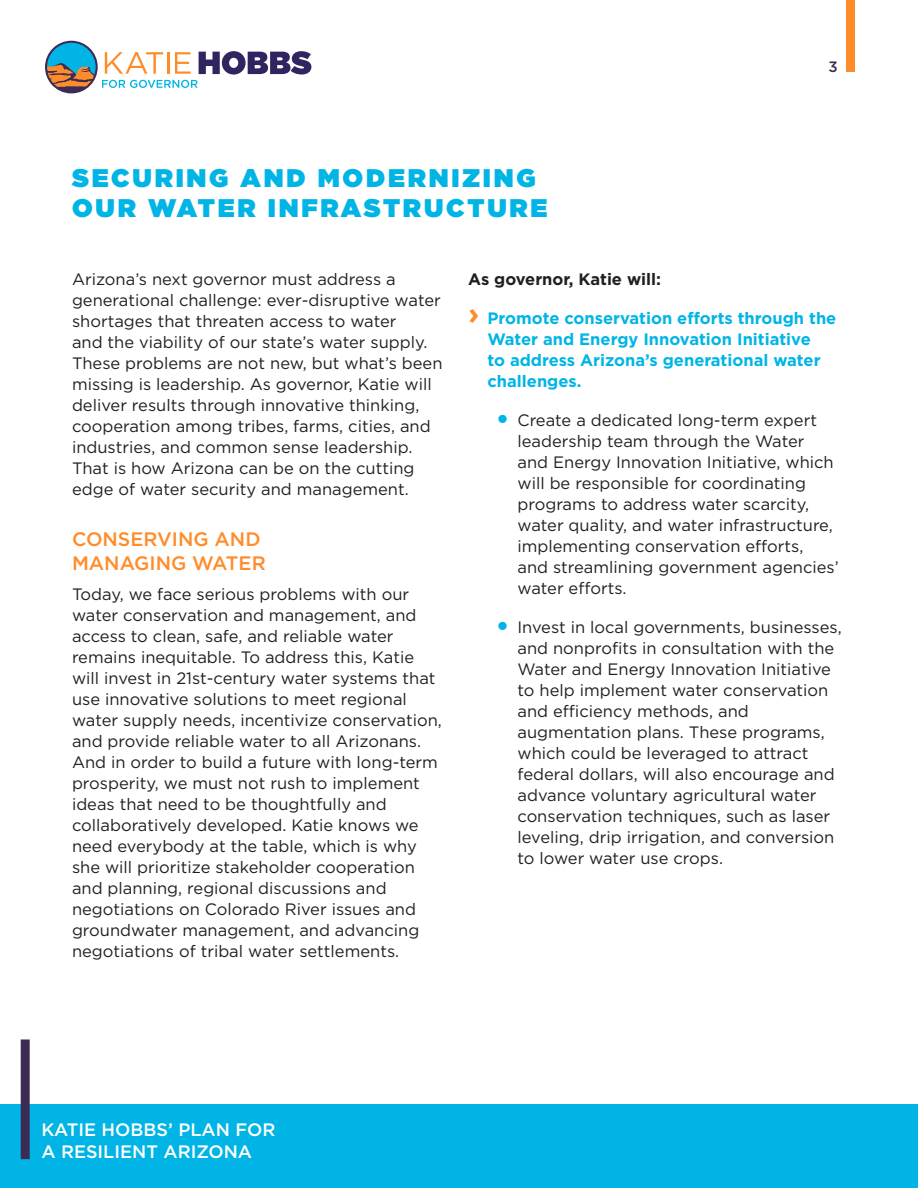
<style>
.page{position:relative;width:918px;height:1188px;background:#fff}
.page>*{position:absolute;margin:0;border:0;box-sizing:border-box;transform-origin:0 0}
.head{font:900 25.5px/30.6px "Gotham";letter-spacing:.11em;color:#00b5e6}
.sub{font:500 19.5px/24px "Gotham";color:#ff8c2b}
.t1{font:500 18px/21.6px "Gotham";color:#fff}
.bod{font:16.5px/21px "Gotham";color:#231f20}
.t2{font:700 16.5px/21px "Gotham";color:#00b5e6}
.bod-2{font:700 16.5px "Gotham";color:#231f20}
.t3{font:500 15px "Gotham";color:#3b2b55}
.s1{font-size:30px;color:#ff8c2b}
.s2{font-size:31.5px;color:#00b5e6}
</style>
<div class="page">
<div style="left:0;top:1104px;width:918px;height:84px;background:#00b5e6"></div>
<div style="left:21px;top:1039px;width:9px;height:120px;background:#3b2b55"></div>
<svg style="left:45px;top:41px;width:266px;height:52px"></svg>
<div style="left:846px;top:0;width:9px;height:72px;background:#ff8c2b"></div>
<p class="head" style="left:72px;top:162px;width:477px">SECURING AND MODERNIZING<br>OUR WATER INFRASTRUCTURE</p>
<p class="t3" style="left:829px;top:57px;width:11px">3</p>
<p class="bod" style="left:72px;top:268px;width:372px">Arizona’s next governor must address a generational challenge: ever-disruptive water shortages that threaten access to water<br>and the viability of our state’s water supply.<br>These problems are not new, but what’s been missing is leadership. As governor, Katie will deliver results through innovative thinking, cooperation among tribes, farms, cities, and industries, and common sense leadership.<br>That is how Arizona can be on the cutting edge of water security and management.</p>
<p class="sub" style="left:72px;top:527px;width:195px">CONSERVING AND<br>MANAGING WATER</p>
<p class="bod" style="left:72px;top:583px;width:371px">Today, we face serious problems with our water conservation and management, and access to clean, safe, and reliable water remains inequitable. To address this, Katie will invest in 21st-century water systems that use innovative solutions to meet regional water supply needs, incentivize conservation, and provide reliable water to all Arizonans.<br>And in order to build a future with long-term prosperity, we must not rush to implement ideas that need to be thoughtfully and collaboratively developed. Katie knows we need everybody at the table, which is why she will prioritize stakeholder cooperation and planning, regional discussions and negotiations on Colorado River issues and groundwater management, and advancing negotiations of tribal water settlements.</p>
<p class="bod-2" style="left:468px;top:268px;width:195px">As governor, Katie will:</p>
<p class="t2" style="left:488px;top:308px;width:350px;text-indent:-20px"><span class="s1">›</span> Promote conservation efforts through the Water and Energy Innovation Initiative<br>to address Arizona’s generational water challenges.</p>
<p class="bod" style="left:518px;top:409px;width:323px;text-indent:-22px"><span class="s2">•</span> Create a dedicated long-term expert leadership team through the Water and Energy Innovation Initiative, which will be responsible for coordinating programs to address water scarcity, water quality, and water infrastructure, implementing conservation efforts,<br>and streamlining government agencies’ water efforts.</p>
<p class="bod" style="left:518px;top:616px;width:326px;text-indent:-22px"><span class="s2">•</span> Invest in local governments, businesses, and nonprofits in consultation with the Water and Energy Innovation Initiative to help implement water conservation and efficiency methods, and augmentation plans. These programs, which could be leveraged to attract federal dollars, will also encourage and advance voluntary agricultural water conservation techniques, such as laser leveling, drip irrigation, and conversion to lower water use crops.</p>
<p class="t1" style="left:41px;top:1119px;width:235px">KATIE HOBBS’ PLAN FOR<br>A RESILIENT ARIZONA</p>
</div>
